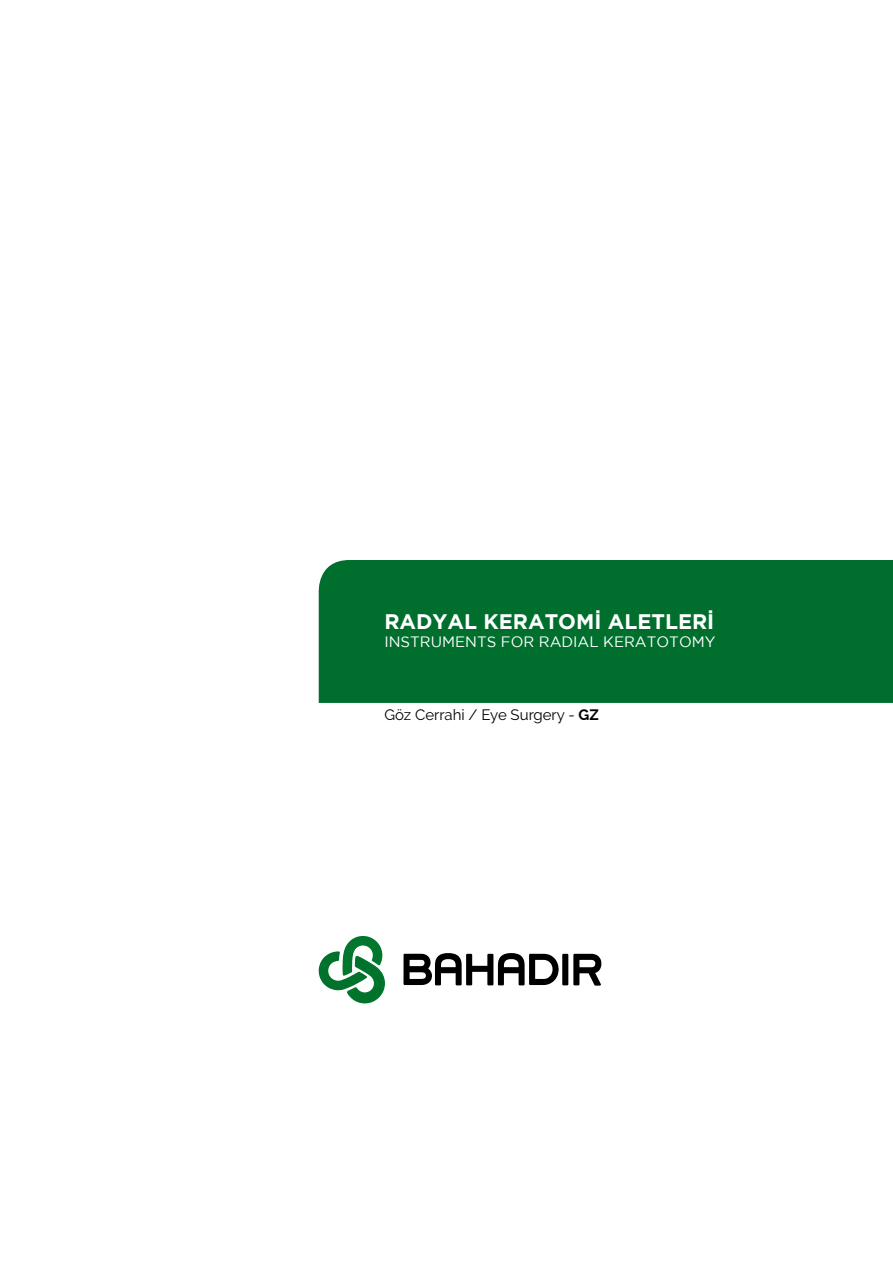
<style>
.page{position:relative;width:893px;height:1263px;background:#fff}
.page>*{position:absolute;margin:0;border:0;box-sizing:border-box;transform-origin:0 0}
.t1{font:700 21px "Gotham";color:#fff}
.t2{font:15px "Gotham";color:#fff}
.t3{font:15px "Raleway";color:#000}
.s1{font-weight:700}
</style>
<div class="page">
<div style="left:318px;top:560px;width:575px;height:143px;background:#006f2e"></div>
<svg style="left:319px;top:936px;width:66px;height:68px"></svg>
<svg style="left:403px;top:953px;width:198px;height:32px"></svg>
<h1 class="t1" style="left:384px;top:609px;width:331px">RADYAL KERATOMİ ALETLERİ</h1>
<p class="t2" style="left:384px;top:633px;width:333px">INSTRUMENTS FOR RADIAL KERATOTOMY</p>
<p class="t3" style="left:384px;top:706px;width:216px">Göz Cerrahi / Eye Surgery - <span class="s1">GZ</span></p>
</div>
